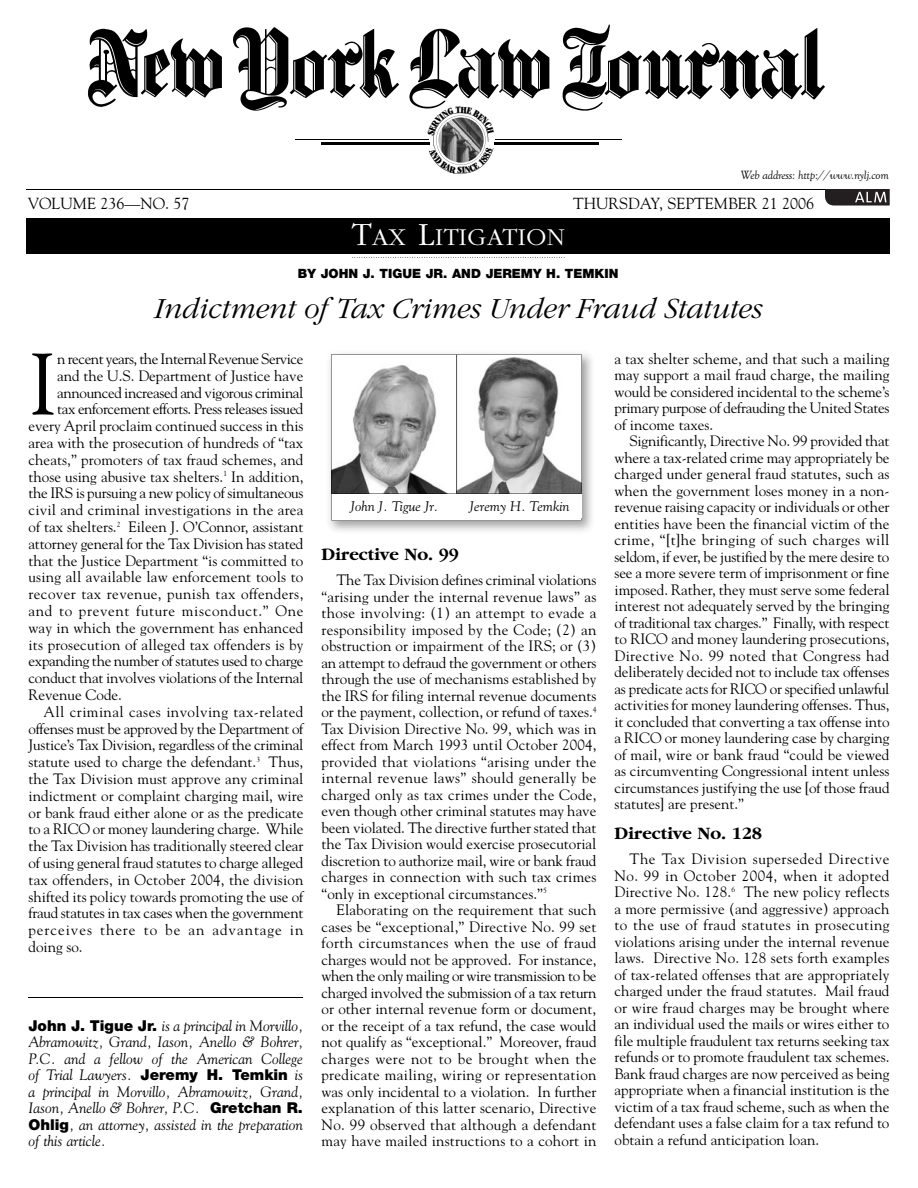
<style>
.page{position:relative;width:918px;height:1188px;background:#fff}
.page>*{position:absolute;margin:0;border:0;box-sizing:border-box;transform-origin:0 0}
.t1{font:86.55px "Goudy";color:#000}
.t2{font:italic 300 30.45px "ITC Garamond Std";letter-spacing:-.005em;color:#000}
.t3{font:300 25.2px "Garamond";letter-spacing:.015em;color:#fff}
.t4{font:700 18px "Garamond";color:#000}
.t5{font:16.05px "Goudy";color:#000}
.t6{font:15px/16.5px "Goudy";color:#000;text-align:justify}
.t7{font:italic 15px/16.5px "Goudy";color:#000;text-align:justify}
.t8{font:15px "Goudy";letter-spacing:-.02em;color:#000}
.t9{font:15px "Goudy";letter-spacing:-.025em;color:#000}
.t10{font:15px "Goudy";letter-spacing:.025em;color:#000}
.t11{font:15px "Goudy";letter-spacing:-.03em;color:#000}
.t12{font:15px "Goudy";letter-spacing:.045em;color:#000}
.t13{font:15px "Goudy";letter-spacing:.065em;color:#000}
.t14{font:italic 13.8px "Goudy";color:#000}
.t15{font:900 12.75px "Helvetica Neue LT Std";color:#000}
.t16{font:italic 12.3px "Goudy Old Style T";letter-spacing:-.02em;color:#000}
.s1{font-size:33.6px}
.s2{font-family:"Helvetica Neue LT Std";font-weight:900;font-style:normal}
</style>
<div class="page">
<hr style="left:28px;top:997px;width:275px;height:1px;background:#000">
<img style="left:87px;top:24px;width:738px;height:87px">
<hr style="left:321px;top:142px;width:108px;height:2px;background:#000">
<hr style="left:295px;top:139px;width:133px;height:1px;background:#000">
<hr style="left:495px;top:139px;width:126px;height:1px;background:#000">
<hr style="left:494px;top:142px;width:104px;height:2px;background:#000">
<hr style="left:26px;top:189px;width:864px;height:1px;background:#000">
<svg style="left:825px;top:189px;width:65px;height:17px"></svg>
<div style="left:26px;top:218px;width:864px;height:36px;background:#000"></div>
<svg style="left:352px;top:257px;width:213px;height:1px"></svg>
<img style="left:329px;top:353px;width:263px;height:178px">
<svg style="left:331px;top:354px;width:251px;height:167px"></svg>
<svg style="left:427px;top:106px;width:67px;height:68px"></svg>
<p class="t16" style="left:741px;top:168px;width:150px">Web address: http://www.nylj.com</p>
<p class="t5" style="left:28px;top:197px;width:163px">VOLUME 236—NO. 57</p>
<p class="t5" style="left:573px;top:197px;width:243px">THURSDAY, SEPTEMBER 21 2006</p>
<h3 class="t3" style="left:352px;top:227px;width:215px"><span class="s1">T</span>AX <span class="s1">L</span>ITIGATION</h3>
<p class="t15" style="left:298px;top:269px;width:322px">BY JOHN J. TIGUE JR. AND JEREMY H. TEMKIN</p>
<h2 class="t2" style="left:154px;top:297px;width:610px">Indictment of Tax Crimes Under Fraud Statutes</h2>
<h1 class="t1" style="left:28px;top:350px;width:30px">I</h1>
<p class="t11" style="left:57px;top:353px;width:248px">n recent years, the Internal Revenue Service</p>
<p class="t6" style="left:57px;top:369px;width:248px">and the U.S. Department of Justice have</p>
<p class="t9" style="left:57px;top:386px;width:248px">announced increased and vigorous criminal</p>
<p class="t9" style="left:57px;top:403px;width:248px">tax enforcement efforts. Press releases issued</p>
<p class="t6" style="left:28px;top:419px;width:277px">every April proclaim continued success in this</p>
<p class="t6" style="left:28px;top:436px;width:276px">area with the prosecution of hundreds of “tax</p>
<p class="t6" style="left:28px;top:453px;width:276px">cheats,” promoters of tax fraud schemes, and</p>
<p class="t6" style="left:28px;top:469px;width:276px">those using abusive tax shelters. <sup>1</sup> In addition,</p>
<p class="t8" style="left:28px;top:487px;width:276px">the IRS is pursuing a new policy of simultaneous</p>
<p class="t6" style="left:28px;top:503px;width:276px">civil and criminal investigations in the area</p>
<p class="t6" style="left:28px;top:520px;width:276px">of tax shelters. <sup>2</sup> Eileen J. O’Connor, assistant</p>
<p class="t6" style="left:28px;top:537px;width:276px">attorney general for the Tax Division has stated</p>
<p class="t6" style="left:28px;top:553px;width:276px">that the Justice Department “is committed to</p>
<p class="t6" style="left:28px;top:570px;width:276px">using all available law enforcement tools to</p>
<p class="t10" style="left:28px;top:588px;width:276px">recover tax revenue, punish tax offenders,</p>
<p class="t12" style="left:28px;top:605px;width:276px">and to prevent future misconduct.” One</p>
<p class="t6" style="left:28px;top:621px;width:276px">way in which the government has enhanced</p>
<p class="t6" style="left:28px;top:637px;width:276px">its prosecution of alleged tax offenders is by</p>
<p class="t8" style="left:28px;top:655px;width:276px">expanding the number of statutes used to charge</p>
<p class="t6" style="left:28px;top:671px;width:276px">conduct that involves violations of the Internal</p>
<p class="t6" style="left:28px;top:688px;width:95px">Revenue Code.</p>
<p class="t10" style="left:43px;top:706px;width:261px">All criminal cases involving tax-related</p>
<p class="t8" style="left:28px;top:722px;width:276px">offenses must be approved by the Department of</p>
<p class="t6" style="left:28px;top:738px;width:276px">Justice’s Tax Division, regardless of the criminal</p>
<p class="t6" style="left:28px;top:755px;width:276px">statute used to charge the defendant. <sup>3</sup> Thus,</p>
<p class="t6" style="left:28px;top:772px;width:276px">the Tax Division must approve any criminal</p>
<p class="t6" style="left:28px;top:789px;width:276px">indictment or complaint charging mail, wire</p>
<p class="t6" style="left:28px;top:805px;width:276px">or bank fraud either alone or as the predicate</p>
<p class="t6" style="left:28px;top:822px;width:276px">to a RICO or money laundering charge. While</p>
<p class="t6" style="left:28px;top:839px;width:276px">the Tax Division has traditionally steered clear</p>
<p class="t6" style="left:28px;top:856px;width:276px">of using general fraud statutes to charge alleged</p>
<p class="t6" style="left:28px;top:873px;width:276px">tax offenders, in October 2004, the division</p>
<p class="t6" style="left:28px;top:889px;width:276px">shifted its policy towards promoting the use of</p>
<p class="t8" style="left:28px;top:907px;width:276px">fraud statutes in tax cases when the government</p>
<p class="t13" style="left:28px;top:924px;width:276px">perceives there to be an advantage in</p>
<p class="t6" style="left:28px;top:940px;width:56px">doing so.</p>
<p class="t7" style="left:28px;top:1018px;width:276px"><span class="s2">John J. Tigue Jr.</span> is a principal in Morvillo, Abramowitz, Grand, Iason, Anello &amp; Bohrer, P.C. and a fellow of the American College of Trial Lawyers. <span class="s2">Jeremy H. Temkin</span> is a principal in Morvillo, Abramowitz, Grand, Iason, Anello &amp; Bohrer, P.C. <span class="s2">Gretchan R.<br>Ohlig</span> , an attorney, assisted in the preparation of this article.</p>
<p class="t14" style="left:351px;top:501px;width:89px">John J. Tigue Jr.</p>
<p class="t14" style="left:470px;top:501px;width:101px">Jeremy H. Temkin</p>
<p class="t4" style="left:322px;top:547px;width:139px">Directive No. 99</p>
<p class="t6" style="left:322px;top:573px;width:276px;text-indent:15px">The Tax Division defines criminal violations “arising under the internal revenue laws” as those involving: (1) an attempt to evade a responsibility imposed by the Code; (2) an obstruction or impairment of the IRS; or (3) an attempt to defraud the government or others through the use of mechanisms established by the IRS for filing internal revenue documents or the payment, collection, or refund of taxes. <sup>4<br></sup>Tax Division Directive No. 99, which was in effect from March 1993 until October 2004, provided that violations “arising under the internal revenue laws” should generally be charged only as tax crimes under the Code, even though other criminal statutes may have been violated. The directive further stated that the Tax Division would exercise prosecutorial discretion to authorize mail, wire or bank fraud charges in connection with such tax crimes “only in exceptional circumstances.” <sup>5</sup></p>
<p class="t6" style="left:322px;top:903px;width:276px;text-indent:15px">Elaborating on the requirement that such cases be “exceptional,” Directive No. 99 set forth circumstances when the use of fraud charges would not be approved. For instance, when the only mailing or wire transmission to be charged involved the submission of a tax return or other internal revenue form or document, or the receipt of a tax refund, the case would not qualify as “exceptional.” Moreover, fraud charges were not to be brought when the predicate mailing, wiring or representation was only incidental to a violation. In further explanation of this latter scenario, Directive No. 99 observed that although a defendant may have mailed instructions to a cohort in</p>
<p class="t6" style="left:615px;top:352px;width:276px">a tax shelter scheme, and that such a mailing may support a mail fraud charge, the mailing would be considered incidental to the scheme’s primary purpose of defrauding the United States of income taxes.</p>
<p class="t6" style="left:615px;top:434px;width:277px;text-indent:15px">Significantly, Directive No. 99 provided that where a tax-related crime may appropriately be charged under general fraud statutes, such as when the government loses money in a non&shy;revenue raising capacity or individuals or other entities have been the financial victim of the crime, “[t]he bringing of such charges will seldom, if ever, be justified by the mere desire to see a more severe term of imprisonment or fine imposed. Rather, they must serve some federal interest not adequately served by the bringing of traditional tax charges.” Finally, with respect to RICO and money laundering prosecutions, Directive No. 99 noted that Congress had deliberately decided not to include tax offenses as predicate acts for RICO or specified unlawful activities for money laundering offenses. Thus, it concluded that converting a tax offense into a RICO or money laundering case by charging of mail, wire or bank fraud “could be viewed as circumventing Congressional intent unless circumstances justifying the use [of those fraud statutes] are present.”</p>
<p class="t4" style="left:615px;top:826px;width:149px">Directive No. 128</p>
<p class="t6" style="left:615px;top:852px;width:277px;text-indent:15px">The Tax Division superseded Directive No. 99 in October 2004, when it adopted Directive No. 128. <sup>6</sup> The new policy reflects a more permissive (and aggressive) approach to the use of fraud statutes in prosecuting violations arising under the internal revenue laws. Directive No. 128 sets forth examples of tax-related offenses that are appropriately charged under the fraud statutes. Mail fraud or wire fraud charges may be brought where an individual used the mails or wires either to file multiple fraudulent tax returns seeking tax refunds or to promote fraudulent tax schemes.<br>Bank fraud charges are now perceived as being appropriate when a financial institution is the victim of a tax fraud scheme, such as when the defendant uses a false claim for a tax refund to obtain a refund anticipation loan.</p>
</div>
